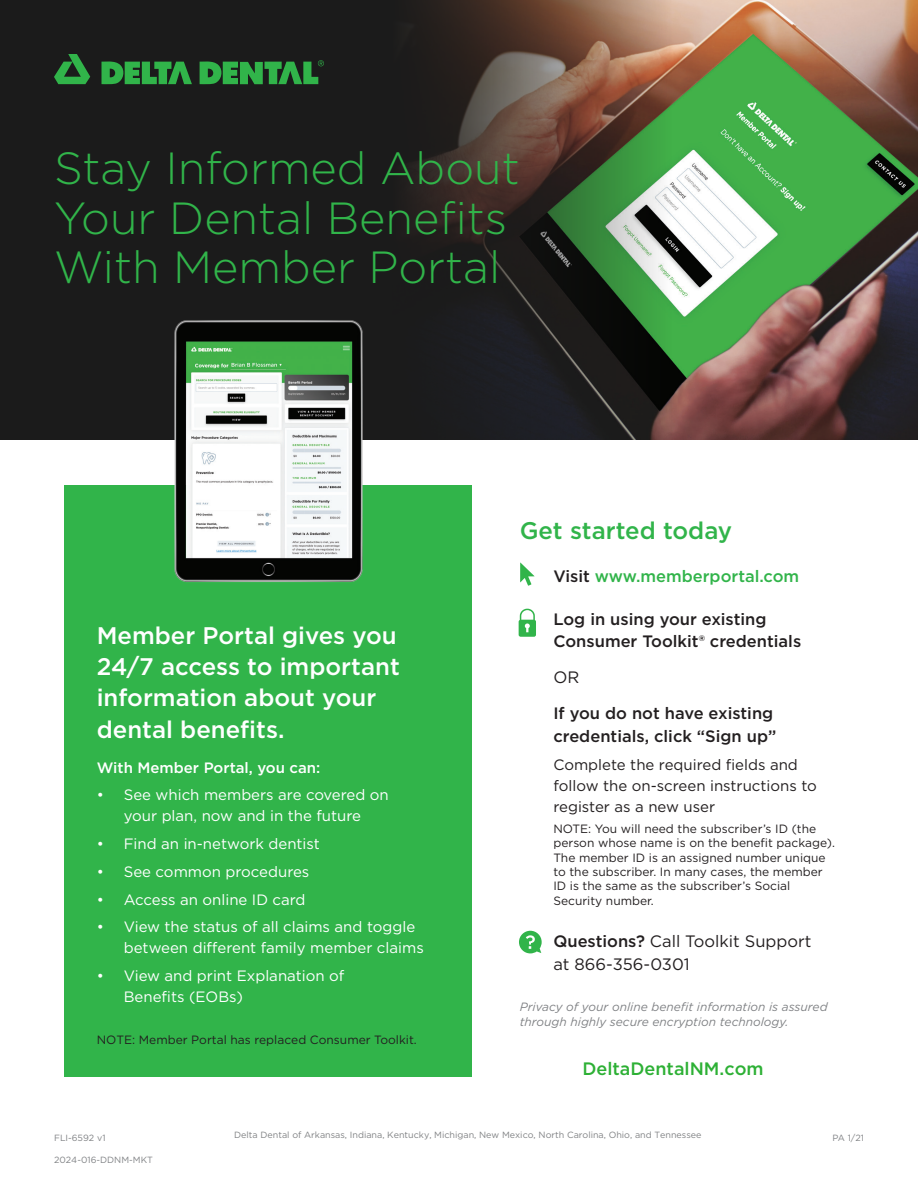
<style>
.page{position:relative;width:918px;height:1188px;background:#fff}
.page>*{position:absolute;margin:0;border:0;box-sizing:border-box;transform-origin:0 0}
.HEADLINE{font:300 45px/49.5px "Gotham";color:#31b44a}
.t1{font:500 24px/31.5px "Gotham";color:#fff}
.t2{font:500 24px "Gotham";color:#31b44a}
.t3{font:500 18px "Gotham";color:#2db035}
.BODY{font:500 16.5px/22.5px "Gotham";color:#231f20}
.BODY-2{font:16.5px/22.5px "Gotham";color:#231f20}
.BODY-3{font:500 16.5px "Gotham";color:#31b44a}
.t4{font:15px/21px "Gotham";color:#fff}
.BODY-4{font:15px/21px "Gotham";color:#231f20}
.BODY-5{font:500 15px "Gotham";color:#fff}
.BODY-6{font:12px/14.4px "Gotham";color:#231f20}
.BODY-7{font:italic 12px/14.4px "Gotham";color:#808285}
.t5{font:9px "Gotham";color:#808284}
.t6{font:9px "Gotham";color:#808285}
.s1{color:#231f20}
.s2{font-weight:500}
</style>
<div class="page">
<div style="left:0;top:0;width:918px;height:439px;background:#1b1b1b"></div>
<img style="left:410px;top:0;width:508px;height:439px">
<div style="left:64px;top:485px;width:408px;height:592px;background:#31b44a"></div>
<svg style="left:54px;top:54px;width:36px;height:30px"></svg>
<svg style="left:102px;top:62px;width:90px;height:23px"></svg>
<svg style="left:200px;top:60px;width:124px;height:25px"></svg>
<img style="left:161px;top:320px;width:214px;height:262px">
<svg style="left:520px;top:563px;width:15px;height:23px"></svg>
<svg style="left:519px;top:609px;width:17px;height:28px"></svg>
<svg style="left:519px;top:931px;width:23px;height:22px"></svg>
<p class="HEADLINE" style="left:54px;top:143px;width:467px">Stay Informed About<br>Your Dental Benefits<br>With Member Portal</p>
<p class="t1" style="left:97px;top:619px;width:305px">Member Portal gives you<br>24/7 access to important information about your dental benefits.</p>
<p class="BODY-5" style="left:97px;top:757px;width:225px">With Member Portal, you can:</p>
<p class="t4" style="left:97px;top:784px;width:294px;text-align:center">• See which members are covered on your plan, now and in the future</p>
<p class="t4" style="left:97px;top:833px;width:225px">• Find an in-network dentist</p>
<p class="t4" style="left:97px;top:861px;width:214px">• See common procedures</p>
<p class="t4" style="left:97px;top:888px;width:210px">• Access an online ID card</p>
<p class="t4" style="left:124px;top:916px;width:302px;text-indent:-27px">• View the status of all claims and toggle between different family member claims</p>
<p class="t4" style="left:124px;top:965px;width:222px;text-indent:-27px">• View and print Explanation of<br>Benefits (EOBs)</p>
<p class="BODY-6" style="left:97px;top:1033px;width:322px">NOTE: Member Portal has replaced Consumer Toolkit.</p>
<p class="t2" style="left:520px;top:515px;width:214px">Get started today</p>
<p class="BODY-3" style="left:553px;top:565px;width:247px"><span class="s1">Visit</span> www.memberportal.com</p>
<p class="BODY" style="left:553px;top:608px;width:249px">Log in using your existing<br>Consumer Toolkit® credentials</p>
<p class="BODY-2" style="left:553px;top:666px;width:27px">OR</p>
<p class="BODY" style="left:553px;top:702px;width:224px">If you do not have existing credentials, click “Sign up”</p>
<p class="BODY-4" style="left:553px;top:753px;width:265px">Complete the required fields and follow the on-screen instructions to register as a new user</p>
<p class="BODY-6" style="left:553px;top:821px;width:283px">NOTE: You will need the subscriber’s ID (the person whose name is on the benefit package).<br>The member ID is an assigned number unique to the subscriber. In many cases, the member ID is the same as the subscriber’s Social Security number.</p>
<p class="BODY-2" style="left:553px;top:930px;width:260px"><span class="s2">Questions?</span> Call Toolkit Support at 866-356-0301</p>
<p class="BODY-7" style="left:520px;top:1000px;width:309px">Privacy of your online benefit information is assured through highly secure encryption technology.</p>
<h3 class="t3" style="left:582px;top:1057px;width:183px">DeltaDentalNM.com</h3>
<p class="t5" style="left:234px;top:1129px;width:469px">Delta Dental of Arkansas, Indiana, Kentucky, Michigan, New Mexico, North Carolina, Ohio, and Tennessee</p>
<p class="t6" style="left:833px;top:1132px;width:33px">PA 1/21</p>
</div>
